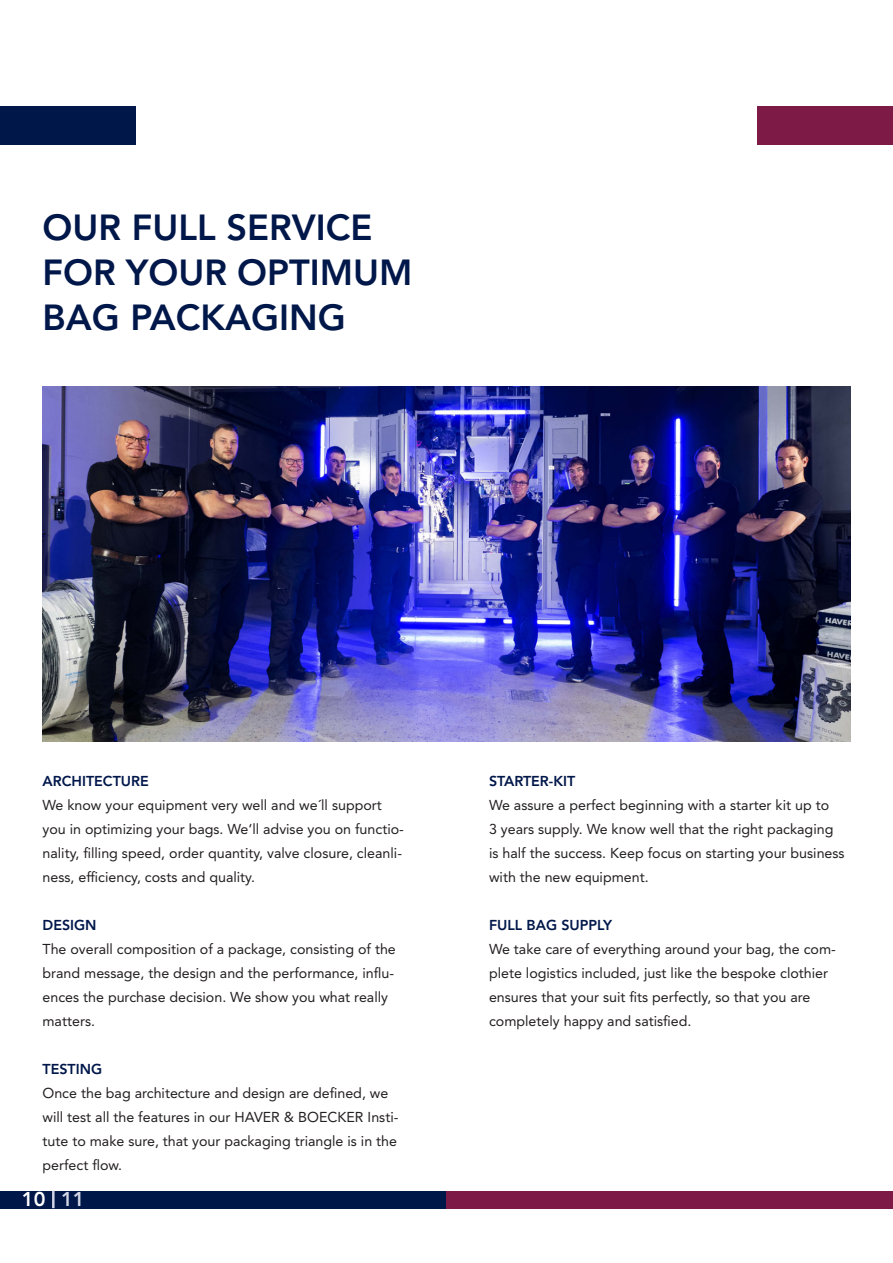
<style>
.page{position:relative;width:893px;height:1263px;background:#fff}
.page>*{position:absolute;margin:0;border:0;box-sizing:border-box;transform-origin:0 0}
.t1{font:800 36px/45px "Avenir LT Std";color:#00174a}
.t2{font:800 19.8px "Avenir LT Std";color:#fff}
.Einleitung{font:14.25px/24px "Avenir LT Std";color:#231f20}
.Einleitung-2{font:800 14.25px "Avenir LT Std";color:#00174a}
.s1{color:#d2d5e4}
</style>
<div class="page">
<div style="left:0;top:1191px;width:446px;height:17px;background:#00174a"></div>
<div style="left:446px;top:1191px;width:447px;height:17px;background:#7e1a46"></div>
<hr style="left:52px;top:1190px;width:3px;height:18px;background:#d2d5e4">
<div style="left:0;top:106px;width:136px;height:39px;background:#00174a"></div>
<div style="left:757px;top:106px;width:136px;height:39px;background:#7e1a46"></div>
<img style="left:43px;top:387px;width:807px;height:354px">
<p class="t1" style="left:43px;top:205px;width:371px">OUR FULL SERVICE<br>FOR YOUR OPTIMUM<br>BAG PACKAGING</p>
<p class="Einleitung-2" style="left:43px;top:773px;width:108px">ARCHITECTURE</p>
<p class="Einleitung" style="left:43px;top:793px;width:363px">We know your equipment very well and we´ll support you in optimizing your bags. We‘ll advise you on functio&shy;nality, filling speed, order quantity, valve closure, cleanli&shy;ness, efficiency, costs and quality.</p>
<p class="Einleitung-2" style="left:43px;top:917px;width:56px">DESIGN</p>
<p class="Einleitung" style="left:43px;top:937px;width:355px">The overall composition of a package, consisting of the brand message, the design and the performance, influ&shy;ences the purchase decision. We show you what really matters.</p>
<p class="Einleitung-2" style="left:43px;top:1061px;width:61px">TESTING</p>
<p class="Einleitung" style="left:43px;top:1081px;width:357px">Once the bag architecture and design are defined, we will test all the features in our HAVER &amp; BOECKER Insti&shy;tute to make sure, that your packaging triangle is in the perfect flow.</p>
<h2 class="t2" style="left:22px;top:1188px;width:64px">10 <span class="s1">11</span></h2>
<p class="Einleitung-2" style="left:489px;top:773px;width:88px">STARTER-KIT</p>
<p class="Einleitung" style="left:489px;top:793px;width:357px">We assure a perfect beginning with a starter kit up to<br>3 years supply. We know well that the right packaging is half the success. Keep focus on starting your business with the new equipment.</p>
<p class="Einleitung-2" style="left:489px;top:917px;width:124px">FULL BAG SUPPLY</p>
<p class="Einleitung" style="left:489px;top:937px;width:348px">We take care of everything around your bag, the com&shy;plete logistics included, just like the bespoke clothier ensures that your suit fits perfectly, so that you are</p>
<p class="Einleitung" style="left:489px;top:1009px;width:204px">completely happy and satisfied.</p>
</div>
